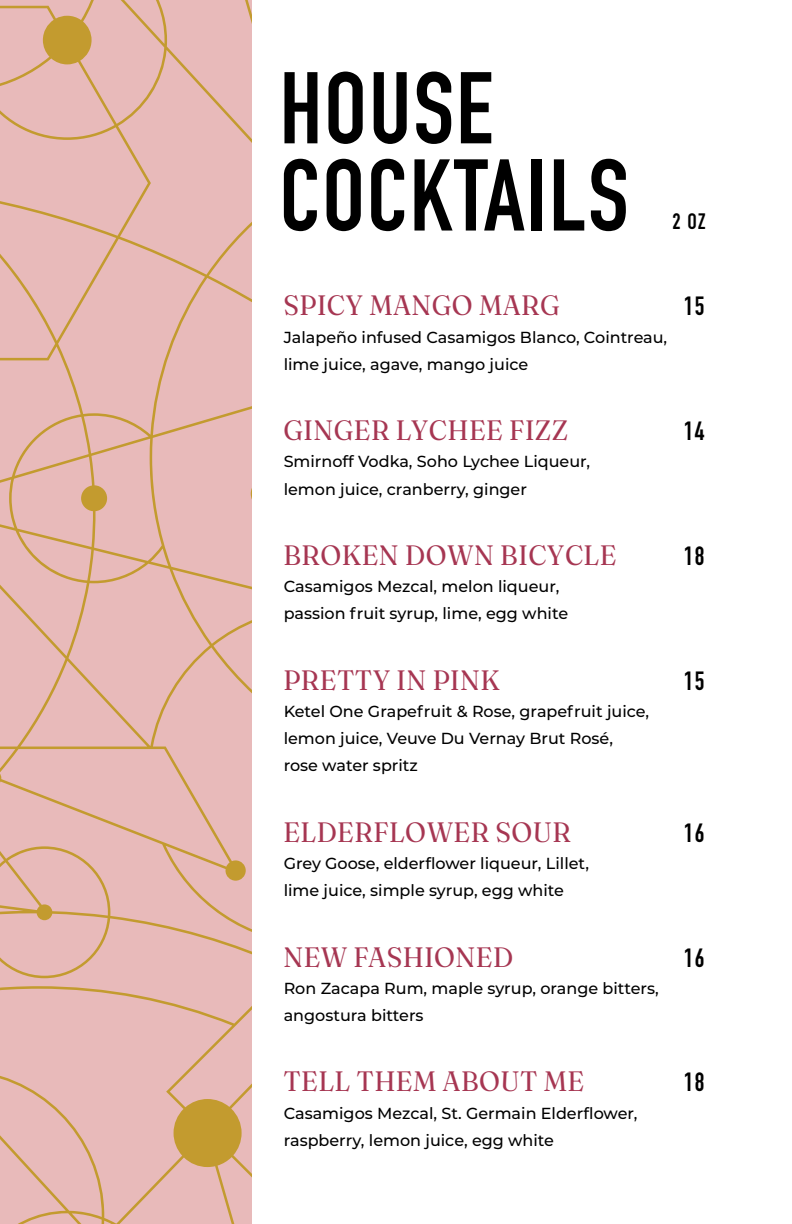
<style>
.page{position:relative;width:792px;height:1224px;background:#fff}
.page>*{position:absolute;margin:0;border:0;box-sizing:border-box;transform-origin:0 0}
.t1{font:700 100px/87.2px "DIN Condensed";letter-spacing:.02em;color:#000}
.t2{font:28px "Fraunces 144 pt Soft";letter-spacing:.04em;color:#a63652}
.t3{font:700 26px "DIN Condensed";letter-spacing:.06em;color:#000}
.t4{font:700 22px "DIN Condensed";color:#000}
.t5{font:500 16px/27.2px "Montserrat";color:#000}
</style>
<div class="page">
<svg style="left:0;top:0;width:252px;height:1224px;background:#e5b7b0"></svg>
<h1 class="t1" style="left:280px;top:64px;width:350px">HOUSE<br>COCKTAILS</h1>
<h3 class="t4" style="left:672px;top:207px;width:34px">2 OZ</h3>
<h2 class="t2" style="left:284px;top:286px;width:277px">SPICY MANGO MARG</h2>
<h3 class="t3" style="left:684px;top:289px;width:22px">15</h3>
<p class="t5" style="left:284px;top:323px;width:385px">Jalapeño infused Casamigos Blanco, Cointreau, lime juice, agave, mango juice</p>
<h2 class="t2" style="left:284px;top:411px;width:286px">GINGER LYCHEE FIZZ</h2>
<h3 class="t3" style="left:684px;top:414px;width:22px">14</h3>
<p class="t5" style="left:284px;top:447px;width:308px">Smirnoff Vodka, Soho Lychee Liqueur, lemon juice, cranberry, ginger</p>
<h2 class="t2" style="left:284px;top:536px;width:334px">BROKEN DOWN BICYCLE</h2>
<h3 class="t3" style="left:684px;top:538px;width:22px">18</h3>
<p class="t5" style="left:284px;top:572px;width:286px">Casamigos Mezcal, melon liqueur, passion fruit syrup, lime, egg white</p>
<h2 class="t2" style="left:284px;top:661px;width:217px">PRETTY IN PINK</h2>
<h3 class="t3" style="left:684px;top:663px;width:22px">15</h3>
<p class="t5" style="left:284px;top:697px;width:367px">Ketel One Grapefruit &amp; Rose, grapefruit juice, lemon juice, Veuve Du Vernay Brut Rosé, rose water spritz</p>
<h2 class="t2" style="left:284px;top:813px;width:288px">ELDERFLOWER SOUR</h2>
<h3 class="t3" style="left:684px;top:815px;width:22px">16</h3>
<p class="t5" style="left:284px;top:849px;width:307px">Grey Goose, elderflower liqueur, Lillet, lime juice, simple syrup, egg white</p>
<h2 class="t2" style="left:284px;top:937px;width:231px">NEW FASHIONED</h2>
<h3 class="t3" style="left:684px;top:940px;width:22px">16</h3>
<p class="t5" style="left:284px;top:974px;width:376px">Ron Zacapa Rum, maple syrup, orange bitters, angostura bitters</p>
<h2 class="t2" style="left:284px;top:1062px;width:302px">TELL THEM ABOUT ME</h2>
<h3 class="t3" style="left:684px;top:1065px;width:22px">18</h3>
<p class="t5" style="left:284px;top:1099px;width:355px">Casamigos Mezcal, St. Germain Elderflower, raspberry, lemon juice, egg white</p>
</div>
